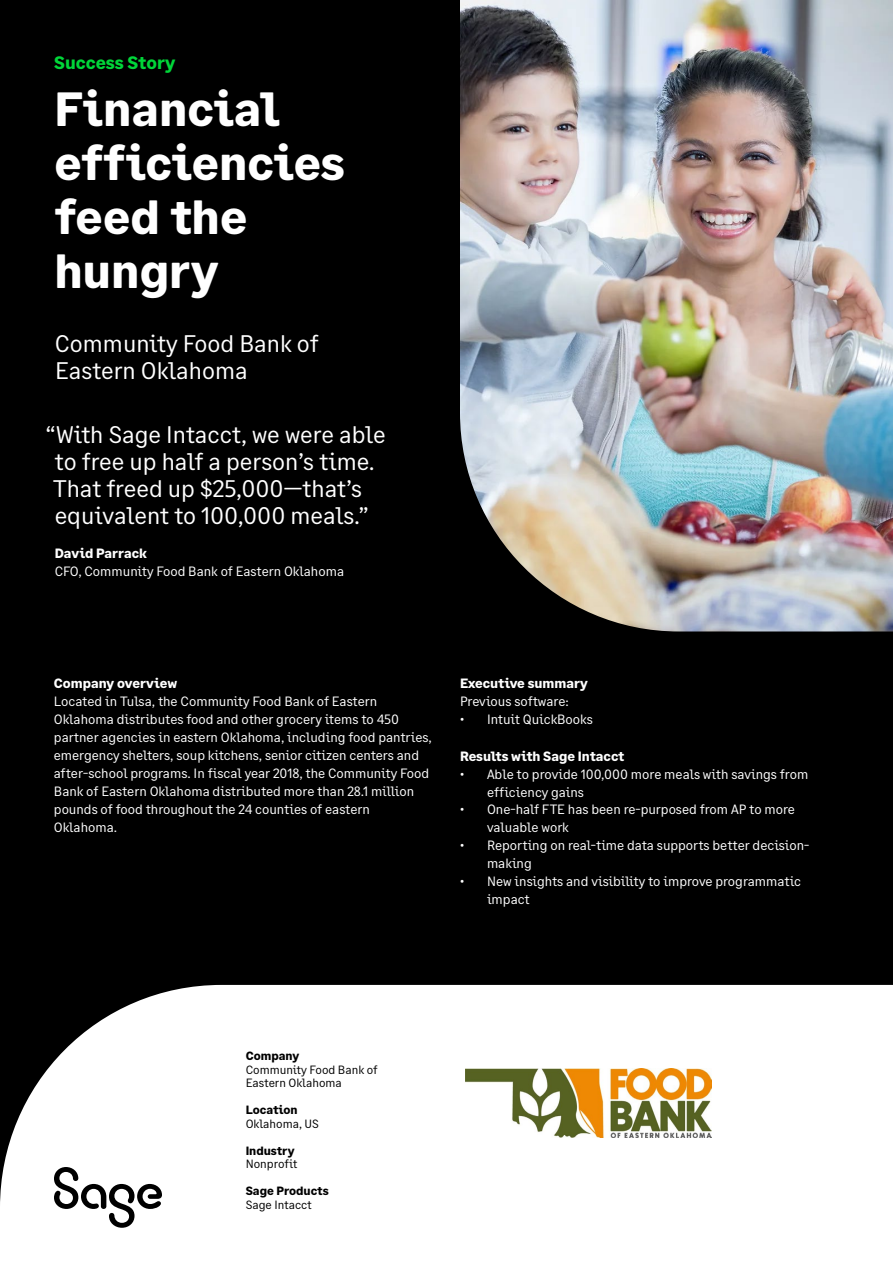
<style>
.page{position:relative;width:893px;height:1263px;background:#000}
.page>*{position:absolute;margin:0;border:0;box-sizing:border-box;transform-origin:0 0}
.t1{font:700 48px/54px "Sage Text";color:#fff}
.t2{font:24px/27px "Sage Text";color:#fff}
.t3{font:700 18px "Sage Text";color:#00d639}
.t4{font:13.5px/18px "Sage Text";color:#fff}
.t5{font:700 13.5px "Sage Text";color:#fff}
.t6{font:12px/13.5px "Sage Text";color:#000}
.t7{font:700 12px "Sage Text";color:#000}
</style>
<div class="page">
<div style="left:0;top:985px;width:893px;height:278px;background:#fff"></div>
<img style="left:460px;top:0;width:433px;height:631px">
<img style="left:465px;top:1068px;width:247px;height:69px">
<svg style="left:54px;top:1167px;width:108px;height:61px"></svg>
<h3 class="t3" style="left:54px;top:51px;width:123px">Success Story</h3>
<h1 class="t1" style="left:54px;top:83px;width:292px">Financial efficiencies feed the hungry</h1>
<h2 class="t2" style="left:55px;top:331px;width:265px">Community Food Bank of<br>Eastern Oklahoma</h2>
<h2 class="t2" style="left:53px;top:422px;width:334px;text-indent:-8px">“With Sage Intacct, we were able to free up half a person’s time.<br>That freed up $25,000—that’s equivalent to 100,000 meals.”</h2>
<p class="t5" style="left:55px;top:544px;width:94px">David Parrack</p>
<p class="t4" style="left:55px;top:562px;width:291px">CFO, Community Food Bank of Eastern Oklahoma</p>
<p class="t5" style="left:54px;top:675px;width:125px">Company overview</p>
<p class="t4" style="left:54px;top:693px;width:380px">Located in Tulsa, the Community Food Bank of Eastern Oklahoma distributes food and other grocery items to 450 partner agencies in eastern Oklahoma, including food pantries, emergency shelters, soup kitchens, senior citizen centers and after-school programs. In fiscal year 2018, the Community Food Bank of Eastern Oklahoma distributed more than 28.1 million pounds of food throughout the 24 counties of eastern Oklahoma.</p>
<p class="t5" style="left:460px;top:675px;width:129px">Executive summary</p>
<p class="t4" style="left:460px;top:693px;width:110px">Previous software:</p>
<p class="t4" style="left:460px;top:711px;width:134px">• Intuit QuickBooks</p>
<p class="t5" style="left:460px;top:747px;width:166px">Results with Sage Intacct</p>
<p class="t4" style="left:487px;top:765px;width:323px;text-indent:-27px">• Able to provide 100,000 more meals with savings from efficiency gains</p>
<p class="t4" style="left:487px;top:801px;width:310px;text-indent:-27px">• One-half FTE has been re-purposed from AP to more valuable work</p>
<p class="t4" style="left:487px;top:837px;width:324px;text-indent:-27px">• Reporting on real-time data supports better decision&shy;making</p>
<p class="t4" style="left:487px;top:873px;width:316px;text-indent:-27px">• New insights and visibility to improve programmatic impact</p>
<p class="t7" style="left:246px;top:1049px;width:55px">Company</p>
<p class="t6" style="left:246px;top:1063px;width:133px">Community Food Bank of<br>Eastern Oklahoma</p>
<p class="t7" style="left:246px;top:1103px;width:54px">Location</p>
<p class="t6" style="left:246px;top:1117px;width:75px">Oklahoma, US</p>
<p class="t7" style="left:246px;top:1143px;width:50px">Industry</p>
<p class="t6" style="left:246px;top:1158px;width:53px">Nonprofit</p>
<p class="t7" style="left:246px;top:1184px;width:84px">Sage Products</p>
<p class="t6" style="left:246px;top:1198px;width:68px">Sage Intacct</p>
</div>
